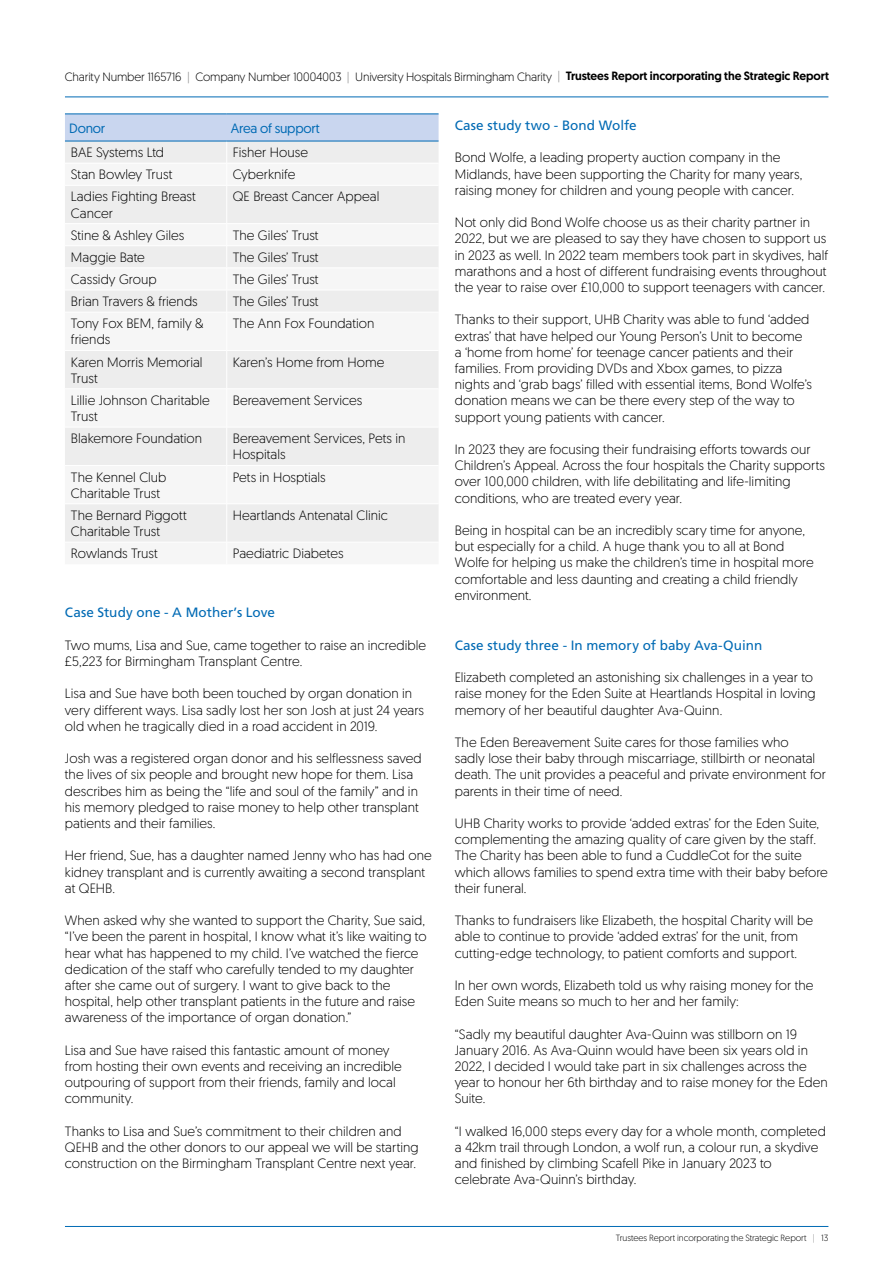
<style>
.page{position:relative;width:893px;height:1263px;background:#fff}
.page>*{position:absolute;margin:0;border:0;box-sizing:border-box;transform-origin:0 0}
.t1{font:300 13.5px/16.2px "Geomanist";color:#000}
.t2{font:13.5px "Frutiger LT Pro";letter-spacing:.005em;color:#006ab4}
.t3{font:13.5px "Geomanist";letter-spacing:-.015em;color:#006ab4}
.t4{font:300 12px "Geomanist";letter-spacing:-.01em;color:#000}
.t5{font:300 9px "Geomanist";letter-spacing:-.005em;color:#000}
.s1{color:#878787}
.s2{font-weight:500}
</style>
<div class="page">
<hr style="left:65px;top:1226px;width:763px;height:1px;background:#006ab4">
<hr style="left:65px;top:97px;width:763px;height:1px;background:#006ab4">
<svg style="left:65px;top:186px;width:374px;height:356px;fill:#ededed"></svg>
<svg style="left:65px;top:115px;width:374px;height:48px;background:#d7dfed"></svg>
<hr style="left:226px;top:185px;width:1px;height:38px;background:#fff">
<hr style="left:65px;top:223px;width:162px;height:1px;background:#fff">
<hr style="left:227px;top:223px;width:212px;height:1px;background:#fff">
<hr style="left:65px;top:245px;width:162px;height:1px;background:#fff">
<hr style="left:227px;top:245px;width:212px;height:1px;background:#fff">
<hr style="left:65px;top:268px;width:162px;height:1px;background:#fff">
<hr style="left:227px;top:268px;width:212px;height:1px;background:#fff">
<hr style="left:65px;top:290px;width:162px;height:1px;background:#fff">
<hr style="left:227px;top:290px;width:212px;height:1px;background:#fff">
<svg style="left:226px;top:224px;width:1px;height:88px"></svg>
<hr style="left:65px;top:312px;width:162px;height:1px;background:#fff">
<hr style="left:227px;top:312px;width:212px;height:1px;background:#fff">
<hr style="left:226px;top:312px;width:1px;height:38px;background:#fff">
<hr style="left:65px;top:350px;width:162px;height:1px;background:#fff">
<hr style="left:227px;top:350px;width:212px;height:1px;background:#fff">
<hr style="left:226px;top:351px;width:1px;height:38px;background:#fff">
<hr style="left:65px;top:388px;width:162px;height:1px;background:#fff">
<hr style="left:227px;top:388px;width:212px;height:1px;background:#fff">
<hr style="left:226px;top:389px;width:1px;height:38px;background:#fff">
<hr style="left:65px;top:427px;width:162px;height:1px;background:#fff">
<hr style="left:227px;top:427px;width:212px;height:1px;background:#fff">
<hr style="left:226px;top:427px;width:1px;height:38px;background:#fff">
<hr style="left:65px;top:465px;width:162px;height:1px;background:#fff">
<hr style="left:227px;top:465px;width:212px;height:1px;background:#fff">
<hr style="left:226px;top:466px;width:1px;height:38px;background:#fff">
<hr style="left:65px;top:503px;width:162px;height:1px;background:#fff">
<hr style="left:227px;top:503px;width:212px;height:1px;background:#fff">
<hr style="left:226px;top:504px;width:1px;height:38px;background:#fff">
<hr style="left:65px;top:114px;width:162px;height:1px;background:#006ab4">
<hr style="left:227px;top:114px;width:212px;height:1px;background:#006ab4">
<hr style="left:65px;top:141px;width:162px;height:1px;background:#006ab4">
<hr style="left:227px;top:141px;width:212px;height:1px;background:#006ab4">
<p class="t4" style="left:65px;top:69px;width:765px">Charity Number 1165716 <span class="s1">|</span> Company Number 10004003 <span class="s1">|</span> University Hospitals Birmingham Charity <span class="s1">|</span> <span class="s2">Trustees Report incorporating the Strategic Report</span></p>
<p class="t3" style="left:69px;top:119px;width:38px">Donor</p>
<p class="t3" style="left:231px;top:119px;width:90px">Area of support</p>
<p class="t1" style="left:71px;top:144px;width:95px">BAE Systems Ltd</p>
<p class="t1" style="left:233px;top:144px;width:77px">Fisher House</p>
<p class="t1" style="left:71px;top:166px;width:103px">Stan Bowley Trust</p>
<p class="t1" style="left:233px;top:166px;width:64px">Cyberknife</p>
<p class="t1" style="left:71px;top:188px;width:127px">Ladies Fighting Breast<br>Cancer</p>
<p class="t1" style="left:233px;top:188px;width:148px">QE Breast Cancer Appeal</p>
<p class="t1" style="left:71px;top:226px;width:115px">Stine &amp; Ashley Giles</p>
<p class="t1" style="left:233px;top:226px;width:87px">The Giles’ Trust</p>
<p class="t1" style="left:71px;top:249px;width:75px">Maggie Bate</p>
<p class="t1" style="left:233px;top:249px;width:87px">The Giles’ Trust</p>
<p class="t1" style="left:71px;top:271px;width:87px">Cassidy Group</p>
<p class="t1" style="left:233px;top:271px;width:87px">The Giles’ Trust</p>
<p class="t1" style="left:71px;top:293px;width:128px">Brian Travers &amp; friends</p>
<p class="t1" style="left:233px;top:293px;width:87px">The Giles’ Trust</p>
<p class="t1" style="left:71px;top:315px;width:134px">Tony Fox BEM, family &amp; friends</p>
<p class="t1" style="left:233px;top:315px;width:143px">The Ann Fox Foundation</p>
<p class="t1" style="left:71px;top:353px;width:133px">Karen Morris Memorial<br>Trust</p>
<p class="t1" style="left:233px;top:353px;width:153px">Karen’s Home from Home</p>
<p class="t1" style="left:71px;top:392px;width:140px">Lillie Johnson Charitable<br>Trust</p>
<p class="t1" style="left:233px;top:392px;width:131px">Bereavement Services</p>
<p class="t1" style="left:71px;top:430px;width:133px">Blakemore Foundation</p>
<p class="t1" style="left:233px;top:430px;width:174px">Bereavement Services, Pets in<br>Hospitals</p>
<p class="t1" style="left:71px;top:468px;width:97px">The Kennel Club<br>Charitable Trust</p>
<p class="t1" style="left:233px;top:468px;width:95px">Pets in Hosptials</p>
<p class="t1" style="left:71px;top:507px;width:117px">The Bernard Piggott<br>Charitable Trust</p>
<p class="t1" style="left:233px;top:507px;width:157px">Heartlands Antenatal Clinic</p>
<p class="t1" style="left:71px;top:545px;width:89px">Rowlands Trust</p>
<p class="t1" style="left:233px;top:545px;width:112px">Paediatric Diabetes</p>
<p class="t2" style="left:65px;top:605px;width:212px">Case Study one - A Mother’s Love</p>
<p class="t1" style="left:65px;top:636px;width:363px">Two mums, Lisa and Sue, came together to raise an incredible £5,223 for Birmingham Transplant Centre.</p>
<p class="t1" style="left:65px;top:685px;width:361px">Lisa and Sue have both been touched by organ donation in very different ways. Lisa sadly lost her son Josh at just 24 years old when he tragically died in a road accident in 2019.</p>
<p class="t1" style="left:65px;top:750px;width:358px">Josh was a registered organ donor and his selflessness saved the lives of six people and brought new hope for them. Lisa describes him as being the “life and soul of the family” and in his memory pledged to raise money to help other transplant patients and their families.</p>
<p class="t1" style="left:65px;top:847px;width:368px">Her friend, Sue, has a daughter named Jenny who has had one kidney transplant and is currently awaiting a second transplant at QEHB.</p>
<p class="t1" style="left:65px;top:912px;width:363px">When asked why she wanted to support the Charity, Sue said, “I’ve been the parent in hospital, I know what it’s like waiting to hear what has happened to my child. I’ve watched the fierce dedication of the staff who carefully tended to my daughter after she came out of surgery. I want to give back to the hospital, help other transplant patients in the future and raise awareness of the importance of organ donation.”</p>
<p class="t1" style="left:65px;top:1041px;width:339px">Lisa and Sue have raised this fantastic amount of money from hosting their own events and receiving an incredible outpouring of support from their friends, family and local community.</p>
<p class="t1" style="left:65px;top:1122px;width:355px">Thanks to Lisa and Sue’s commitment to their children and<br>QEHB and the other donors to our appeal we will be starting construction on the Birmingham Transplant Centre next year.</p>
<p class="t2" style="left:455px;top:117px;width:183px">Case study two - Bond Wolfe</p>
<p class="t1" style="left:455px;top:149px;width:349px">Bond Wolfe, a leading property auction company in the<br>Midlands, have been supporting the Charity for many years, raising money for children and young people with cancer.</p>
<p class="t1" style="left:455px;top:214px;width:375px">Not only did Bond Wolfe choose us as their charity partner in 2022, but we are pleased to say they have chosen to support us in 2023 as well. In 2022 team members took part in skydives, half marathons and a host of different fundraising events throughout the year to raise over £10,000 to support teenagers with cancer.</p>
<p class="t1" style="left:455px;top:311px;width:359px">Thanks to their support, UHB Charity was able to fund ‘added extras’ that have helped our Young Person’s Unit to become a ‘home from home’ for teenage cancer patients and their families. From providing DVDs and Xbox games, to pizza nights and ‘grab bags’ filled with essential items, Bond Wolfe’s donation means we can be there every step of the way to support young patients with cancer.</p>
<p class="t1" style="left:455px;top:441px;width:372px">In 2023 they are focusing their fundraising efforts towards our Children’s Appeal. Across the four hospitals the Charity supports over 100,000 children, with life debilitating and life-limiting conditions, who are treated every year.</p>
<p class="t1" style="left:455px;top:522px;width:360px">Being in hospital can be an incredibly scary time for anyone, but especially for a child. A huge thank you to all at Bond Wolfe for helping us make the children’s time in hospital more comfortable and less daunting and creating a child friendly environment.</p>
<p class="t2" style="left:455px;top:637px;width:309px">Case study three - In memory of baby Ava-Quinn</p>
<p class="t1" style="left:455px;top:669px;width:362px">Elizabeth completed an astonishing six challenges in a year to raise money for the Eden Suite at Heartlands Hospital in loving memory of her beautiful daughter Ava-Quinn.</p>
<p class="t1" style="left:455px;top:734px;width:373px">The Eden Bereavement Suite cares for those families who<br>sadly lose their baby through miscarriage, stillbirth or neonatal death. The unit provides a peaceful and private environment for parents in their time of need.</p>
<p class="t1" style="left:455px;top:815px;width:375px">UHB Charity works to provide ‘added extras’ for the Eden Suite, complementing the amazing quality of care given by the staff.<br>The Charity has been able to fund a CuddleCot for the suite which allows families to spend extra time with their baby before their funeral.</p>
<p class="t1" style="left:455px;top:912px;width:360px">Thanks to fundraisers like Elizabeth, the hospital Charity will be able to continue to provide ‘added extras’ for the unit, from cutting-edge technology, to patient comforts and support.</p>
<p class="t1" style="left:455px;top:977px;width:360px">In her own words, Elizabeth told us why raising money for the<br>Eden Suite means so much to her and her family:</p>
<p class="t1" style="left:455px;top:1025px;width:374px">“Sadly my beautiful daughter Ava-Quinn was stillborn on 19<br>January 2016. As Ava-Quinn would have been six years old in 2022, I decided I would take part in six challenges across the year to honour her 6th birthday and to raise money for the Eden Suite.</p>
<p class="t1" style="left:455px;top:1122px;width:373px">“I walked 16,000 steps every day for a whole month, completed a 42km trail through London, a wolf run, a colour run, a skydive and finished by climbing Scafell Pike in January 2023 to celebrate Ava-Quinn’s birthday.</p>
<p class="t5" style="left:616px;top:1232px;width:214px">Trustees Report incorporating the Strategic Report <span class="s1">|</span> 13</p>
</div>
